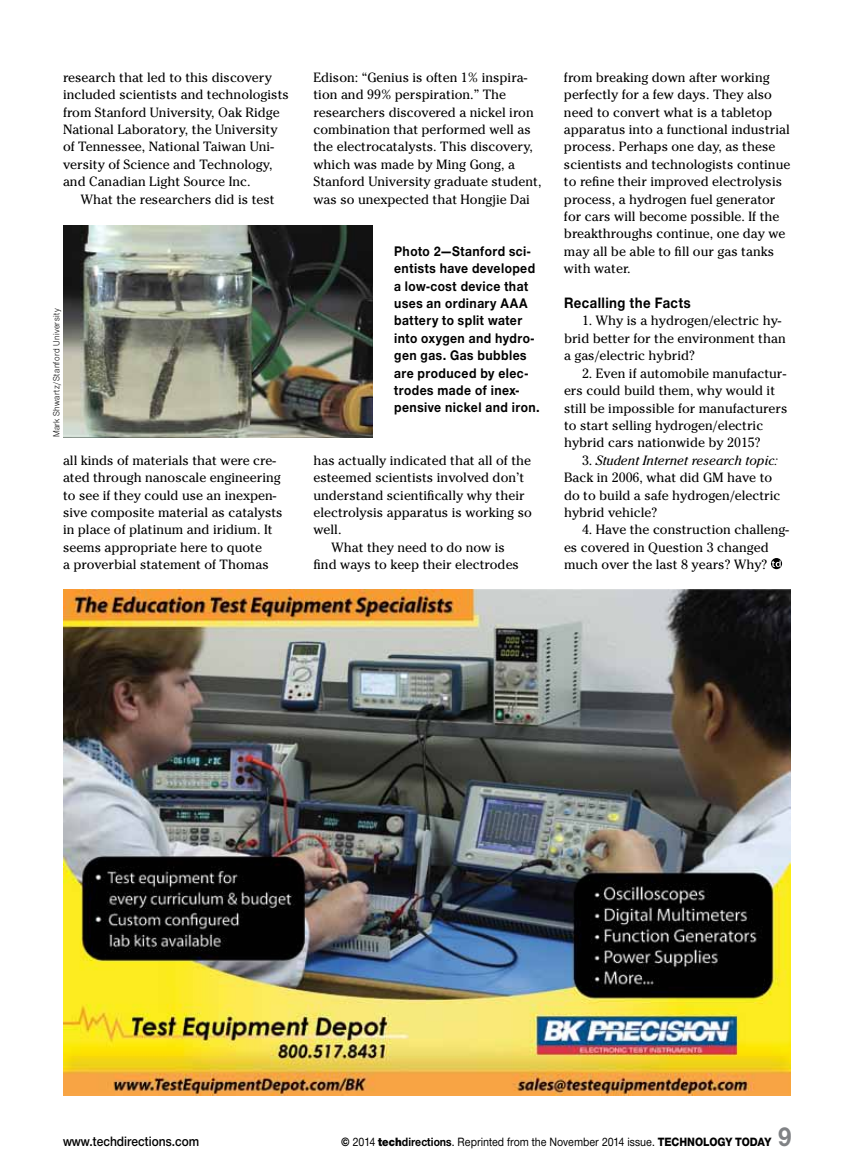
<style>
.page{position:relative;width:864px;height:1175px;background:#fff}
.page>*{position:absolute;margin:0;border:0;box-sizing:border-box;transform-origin:0 0}
.t1{font:700 28.35px "Nimbus San Nov T";color:#808285;scale:.9 1}
.t2{font:700 15.6px "Nimbus San Nov T";letter-spacing:.03em;color:#000;scale:.9 1}
.t3{font:700 14.4px/17.4px "Nimbus San Nov T";letter-spacing:.035em;color:#000;scale:.9 1}
.t4{font:600 14.1px "Nimbus San Nov T";color:#000;scale:.9 1}
.t5{font:13.35px/17.4px "Cheltenham";color:#000}
.t6{font:500 12.45px "Nimbus San Nov T";color:#000;scale:.9 1}
.t7{font:12.45px "Nimbus San Nov T Heav";color:#000;scale:.9 1}
.t8{font:9.3px "Nimbus San Nov T";letter-spacing:.045em;color:#000;scale:.9 1}
.s1{font-style:italic}
.s2{font-family:"Nimbus San Nov T Heav";font-weight:400}
.s3{font-family:"Nimbus San Nov T Blac";font-weight:400}
.s4{font-weight:700}
</style>
<div class="page">
<img style="left:63px;top:226px;width:309px;height:211px">
<div style="left:771px;top:558px;width:11px;height:11px;background:#000;border-radius:50%"></div>
<svg style="left:772px;top:560px;width:9px;height:7px"></svg>
<img style="left:63px;top:589px;width:728px;height:506px">
<p class="t5" style="left:63px;top:69px;width:227px">research that led to this discovery included scientists and technologists from Stanford University, Oak Ridge National Laboratory, the University of Tennessee, National Taiwan Uni&shy;versity of Science and Technology, and Canadian Light Source Inc.</p>
<p class="t5" style="left:81px;top:190px;width:195px">What the researchers did is test</p>
<p class="t8" style="left:51px;top:437px;width:145px;rotate:-90deg">Mark Shwartz/Stanford University</p>
<p class="t5" style="left:63px;top:451px;width:221px">all kinds of materials that were cre&shy;ated through nanoscale engineering to see if they could use an inexpen&shy;sive composite material as catalysts in place of platinum and iridium. It seems appropriate here to quote<br>a proverbial statement of Thomas</p>
<p class="t5" style="left:314px;top:69px;width:230px">Edison: “Genius is often 1% inspira&shy;tion and 99% perspiration.” The researchers discovered a nickel iron combination that performed well as the electrocatalysts. This discovery, which was made by Ming Gong, a Stanford University graduate student, was so unexpected that Hongjie Dai</p>
<p class="t3" style="left:394px;top:242px;width:163px">Photo 2—Stanford sci&shy;entists have developed a low-cost device that uses an ordinary AAA battery to split water into oxygen and hydro&shy;gen gas. Gas bubbles are produced by elec&shy;trodes made of inex&shy;pensive nickel and iron.</p>
<p class="t5" style="left:314px;top:451px;width:219px">has actually indicated that all of the</p>
<p class="t5" style="left:314px;top:469px;width:212px">esteemed scientists involved don’t</p>
<p class="t5" style="left:314px;top:486px;width:213px">understand scientifically why their</p>
<p class="t5" style="left:314px;top:503px;width:220px">electrolysis apparatus is working so</p>
<p class="t5" style="left:314px;top:521px;width:30px">well.</p>
<p class="t5" style="left:331px;top:538px;width:175px">What they need to do now is</p>
<p class="t5" style="left:314px;top:556px;width:207px">find ways to keep their electrodes</p>
<p class="t5" style="left:564px;top:68px;width:228px">from breaking down after working perfectly for a few days. They also need to convert what is a tabletop apparatus into a functional industrial process. Perhaps one day, as these scientists and technologists continue to refine their improved electrolysis process, a hydrogen fuel generator for cars will become possible. If the breakthroughs continue, one day we may all be able to fill our gas tanks with water.</p>
<p class="t2" style="left:564px;top:294px;width:142px">Recalling the Facts</p>
<p class="t5" style="left:564px;top:312px;width:223px;text-indent:18px">1. Why is a hydrogen/electric hy&shy;brid better for the environment than a gas/electric hybrid?</p>
<p class="t5" style="left:564px;top:364px;width:225px;text-indent:18px">2. Even if automobile manufactur&shy;ers could build them, why would it still be impossible for manufacturers to start selling hydrogen/electric hybrid cars nationwide by 2015?</p>
<p class="t5" style="left:564px;top:451px;width:218px;text-indent:18px">3. <span class="s1">Student Internet research topic:<br></span>Back in 2006, what did GM have to do to build a safe hydrogen/electric hybrid vehicle?</p>
<p class="t5" style="left:564px;top:521px;width:226px;text-indent:18px">4. Have the construction challeng&shy;es covered in Question 3 changed much over the last 8 years? Why?</p>
<p class="t4" style="left:63px;top:1132px;width:153px">www.techdirections.com</p>
<p class="t6" style="left:341px;top:1134px;width:403px"><span class="s2">©</span> 2014 <span class="s3">tech</span><span class="s4">directions</span>. Reprinted from the November 2014 issue. <span class="s2">TECHNOLOG</span></p>
<p class="t7" style="left:725px;top:1134px;width:53px">Y TODAY</p>
<h1 class="t1" style="left:778px;top:1119px;width:17px">9</h1>
</div>
